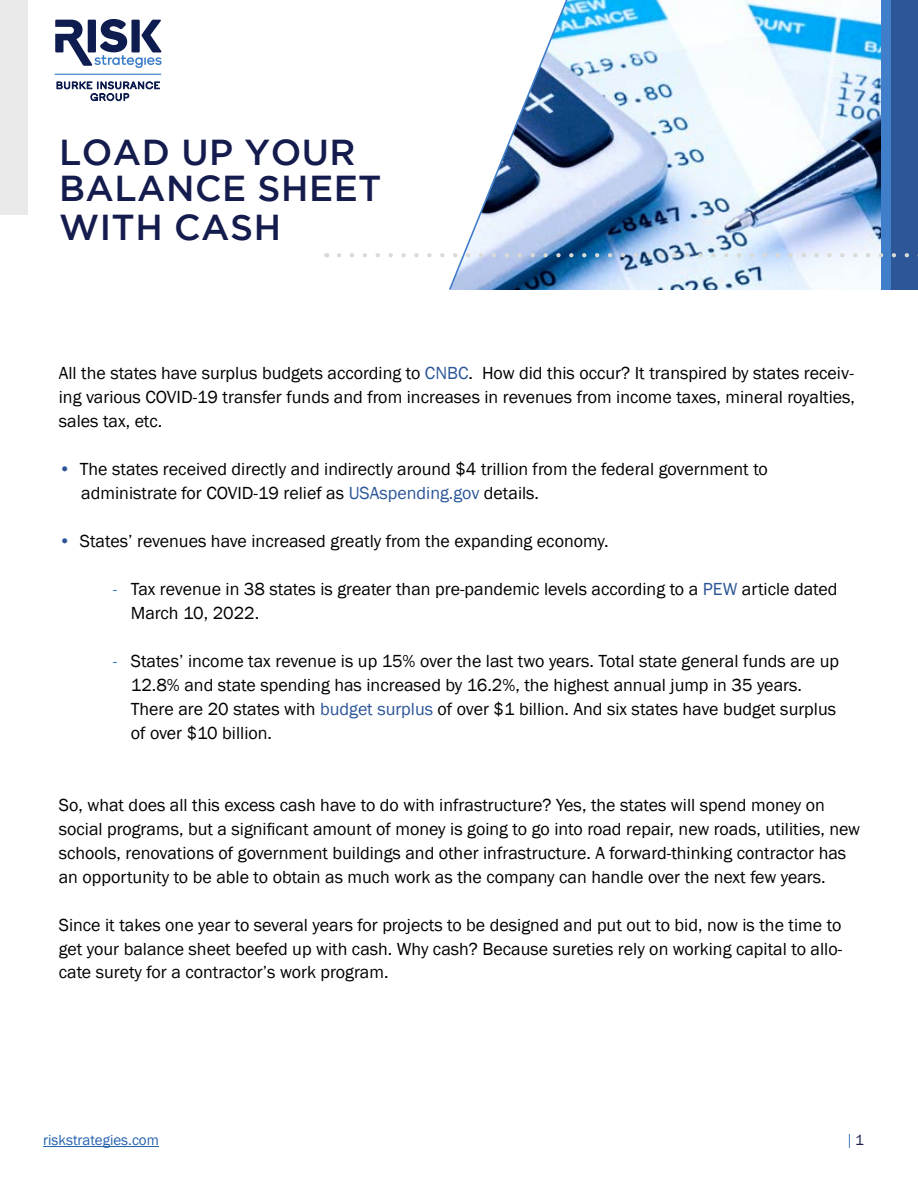
<style>
.page{position:relative;width:918px;height:1188px;background:#fff}
.page>*{position:absolute;margin:0;border:0;box-sizing:border-box;transform-origin:0 0}
.t1{font:500 36px/37.5px "Gotham";letter-spacing:.015em;color:#141b4d}
.t2{font:18px/24px "Franklin Gothic";color:#000}
.t3{font:15px "Franklin Gothic";color:#2261ae}
.t4{font:15px "Franklin Gothic";color:#1c1d4c}
.s1{color:#2c5697}
.s2{color:#407ec9}
</style>
<div class="page">
<div style="left:0;top:0;width:27px;height:215px;background:#eaeaea"></div>
<svg style="left:339px;top:0;width:579px;height:290px"></svg>
<svg style="left:55px;top:19px;width:107px;height:49px"></svg>
<hr style="left:55px;top:74px;width:106px;height:1px;background:#397cc9">
<svg style="left:56px;top:81px;width:105px;height:21px"></svg>
<hr style="left:43px;top:1146px;width:116px;height:1px;background:#2261ae">
<svg style="left:849px;top:1134px;width:1px;height:14px"></svg>
<h1 class="t1" style="left:59px;top:132px;width:324px">LOAD UP YOUR<br>BALANCE SHEET<br>WITH CASH</h1>
<p class="t2" style="left:59px;top:361px;width:798px;text-align:justify">All the states have surplus budgets according to <span class="s1">CNBC</span>. How did this occur? It transpired by states receiv&shy;ing various COVID-19 transfer funds and from increases in revenues from income taxes, mineral royalties, sales tax, etc.</p>
<p class="t2" style="left:81px;top:457px;width:688px;text-indent:-22px"><span class="s1">•</span> The states received directly and indirectly around $4 trillion from the federal government to administrate for COVID-19 relief as <span class="s1">USAspending.gov</span> details.</p>
<p class="t2" style="left:59px;top:529px;width:551px"><span class="s1">•</span> States’ revenues have increased greatly from the expanding economy.</p>
<p class="t2" style="left:131px;top:577px;width:708px;text-indent:-18px"><span class="s2">-</span> Tax revenue in 38 states is greater than pre-pandemic levels according to a <span class="s1">PEW</span> article dated<br>March 10, 2022.</p>
<p class="t2" style="left:131px;top:649px;width:710px;text-indent:-18px"><span class="s2">-</span> States’ income tax revenue is up 15% over the last two years. Total state general funds are up 12.8% and state spending has increased by 16.2%, the highest annual jump in 35 years.<br>There are 20 states with <span class="s1">budget surplus</span> of over $1 billion. And six states have budget surplus of over $10 billion.</p>
<p class="t2" style="left:59px;top:793px;width:803px">So, what does all this excess cash have to do with infrastructure? Yes, the states will spend money on social programs, but a significant amount of money is going to go into road repair, new roads, utilities, new schools, renovations of government buildings and other infrastructure. A forward-thinking contractor has an opportunity to be able to obtain as much work as the company can handle over the next few years.</p>
<p class="t2" style="left:59px;top:913px;width:785px;text-align:justify">Since it takes one year to several years for projects to be designed and put out to bid, now is the time to get your balance sheet beefed up with cash. Why cash? Because sureties rely on working capital to allo&shy;cate surety for a contractor’s work program.</p>
<p class="t3" style="left:43px;top:1131px;width:117px">riskstrategies.com</p>
<p class="t4" style="left:855px;top:1131px;width:10px">1</p>
</div>
